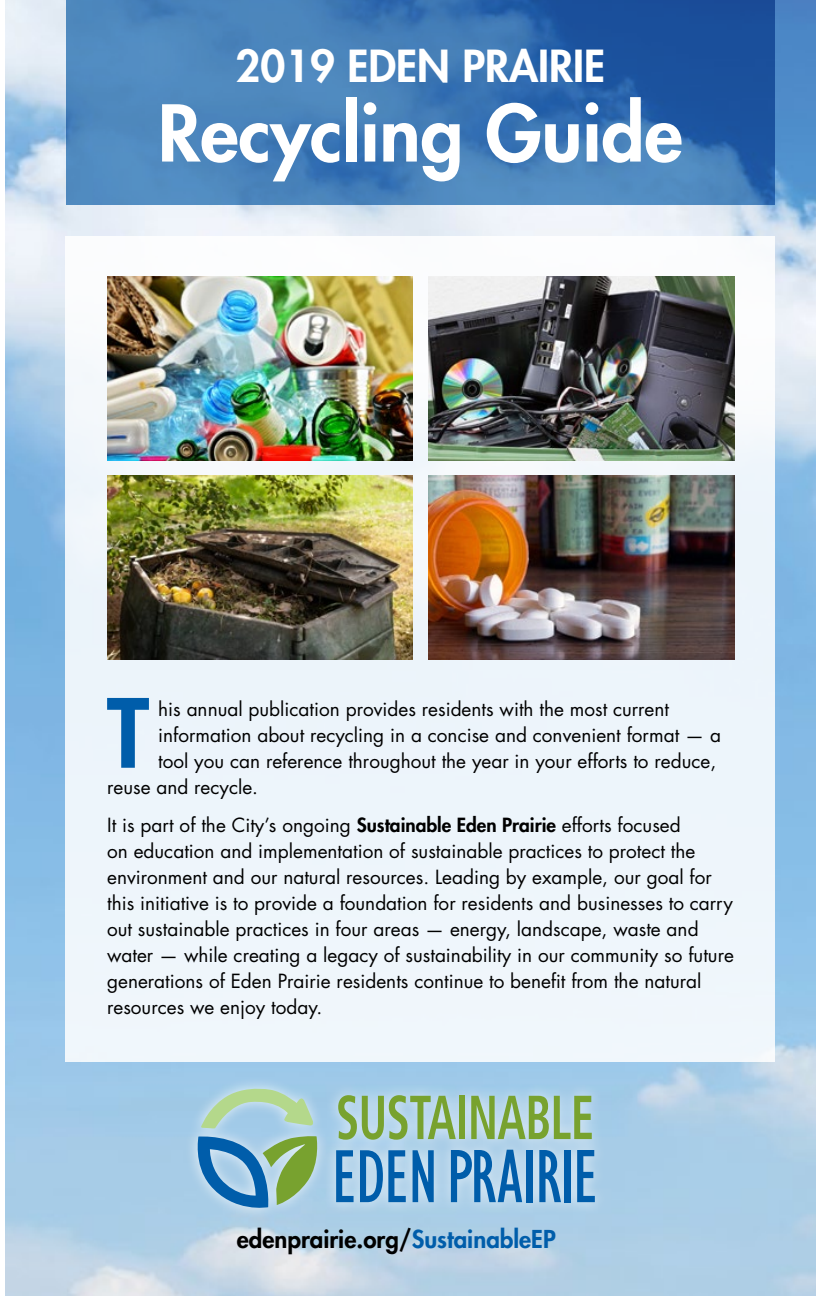
<style>
.page{position:relative;width:816px;height:1296px;background:#fff}
.page>*{position:absolute;margin:0;border:0;box-sizing:border-box;transform-origin:0 0}
.t1{font:800 92.6px "Futura";color:#005daa}
.t2{font:800 76px "Futura";color:#fff}
.t3{font:800 43px "Futura";color:#fff}
.t4{font:800 24px "Futura";color:#000}
.t5{font:19px/26px "Futura";color:#000}
.s1{font-weight:800}
.s2{color:#005daa}
</style>
<div class="page">
<img style="left:5px;top:0;width:810px;height:1296px">
<div style="left:184px;top:1076px;width:423px;height:145px;background:#fff;opacity:.75"></div>
<svg style="left:193px;top:1088px;width:128px;height:126px;background:#91bcbf"></svg>
<svg style="left:338px;top:1095px;width:117px;height:45px;background:#9dc09b"></svg>
<div style="left:459px;top:1096px;width:5px;height:43px;background:#78a22f"></div>
<svg style="left:471px;top:1096px;width:120px;height:43px;background:#9bbe90"></svg>
<svg style="left:336px;top:1150px;width:17px;height:52px"></svg>
<svg style="left:360px;top:1150px;width:45px;height:52px;background:#5e9acb"></svg>
<svg style="left:412px;top:1150px;width:21px;height:52px"></svg>
<svg style="left:450px;top:1150px;width:72px;height:52px;background:#619ccc"></svg>
<div style="left:526px;top:1150px;width:6px;height:52px;background:#005daa"></div>
<svg style="left:539px;top:1150px;width:21px;height:52px"></svg>
<div style="left:564px;top:1150px;width:6px;height:52px;background:#005daa"></div>
<svg style="left:577px;top:1150px;width:17px;height:52px"></svg>
<div style="left:65px;top:236px;width:709px;height:826px;background:linear-gradient(to right,#eff6fb,#f0f6fb)"></div>
<svg style="left:66px;top:0;width:708px;height:204px;background:#3e77b4"></svg>
<img style="left:107px;top:276px;width:305px;height:185px">
<img style="left:428px;top:276px;width:306px;height:185px">
<img style="left:107px;top:475px;width:305px;height:185px">
<img style="left:428px;top:475px;width:306px;height:185px">
<h3 class="t3" style="left:235px;top:38px;width:371px">2019 EDEN PRAIRIE</h3>
<h2 class="t2" style="left:158px;top:85px;width:526px">Recycling Guide</h2>
<h1 class="t1" style="left:107px;top:675px;width:43px">T</h1>
<p class="t5" style="left:158px;top:696px;width:512px">his annual publication provides residents with the most current</p>
<p class="t5" style="left:158px;top:722px;width:564px">information about recycling in a concise and convenient format — a</p>
<p class="t5" style="left:158px;top:748px;width:559px">tool you can reference throughout the year in your efforts to reduce,</p>
<p class="t5" style="left:107px;top:774px;width:152px">reuse and recycle.</p>
<p class="t5" style="left:107px;top:812px;width:628px">It is part of the City’s ongoing <span class="s1">Sustainable Eden Prairie</span> efforts focused<br>on education and implementation of sustainable practices to protect the environment and our natural resources. Leading by example, our goal for this initiative is to provide a foundation for residents and businesses to carry out sustainable practices in four areas — energy, landscape, waste and water — while creating a legacy of sustainability in our community so future generations of Eden Prairie residents continue to benefit from the natural resources we enjoy today.</p>
<p class="t4" style="left:237px;top:1224px;width:320px">edenprairie.org/<span class="s2">SustainableEP</span></p>
</div>
